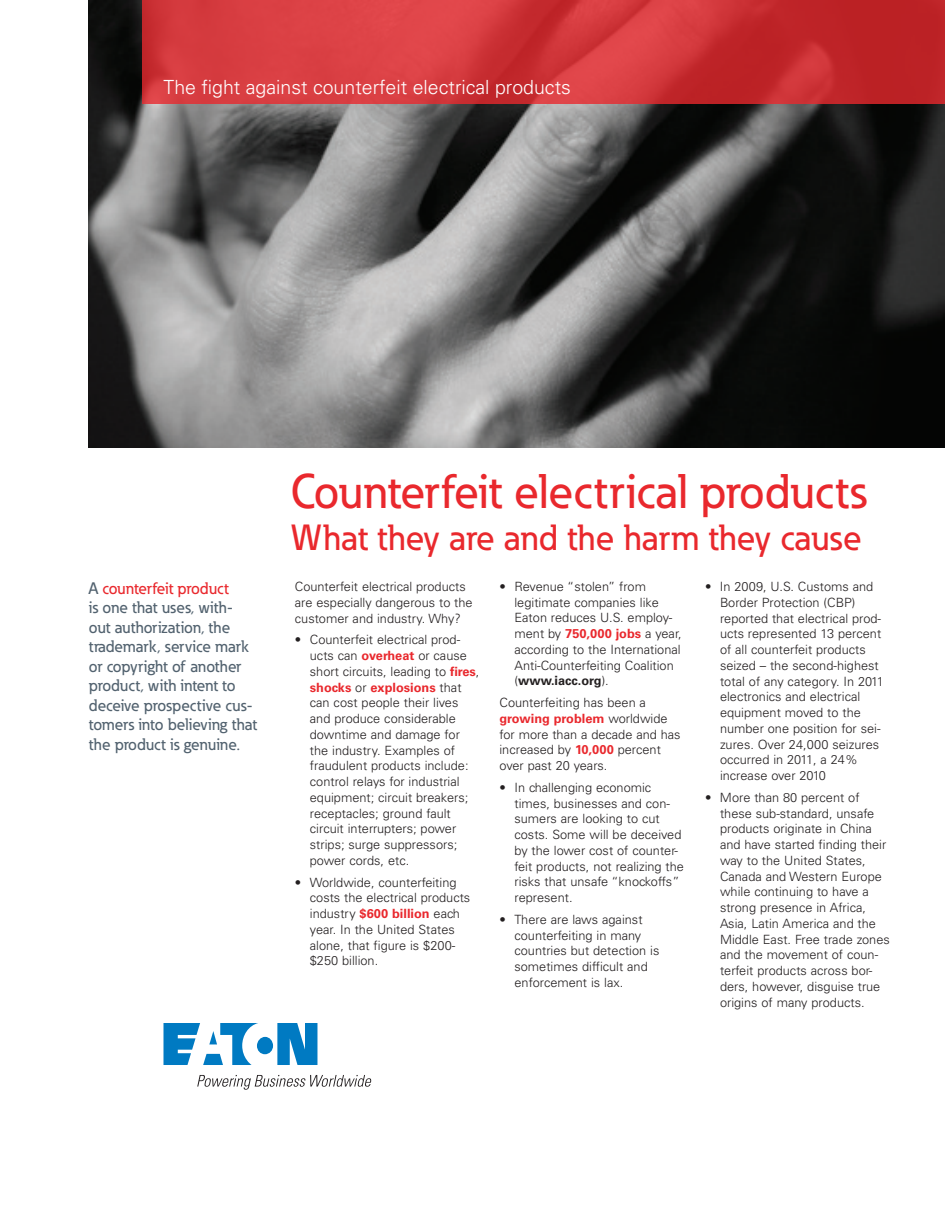
<style>
.page{position:relative;width:945px;height:1215px;background:#fff}
.page>*{position:absolute;margin:0;border:0;box-sizing:border-box;transform-origin:0 0}
.Headline{font:500 48px "Eaton";color:#e9282d}
.Headline-2{font:500 36px "Eaton";letter-spacing:.01em;color:#e9282d}
.Case_Study_Header{font:300 19.5px "Univers";color:#fff}
.Call_Out_Overview{font:500 16.5px/19.5px "Eaton";color:#52626f}
.Bullet_Point_Copy{font:300 12.75px/15.8px "Univers";color:#231f20}
.Body_Copy{font:300 12.75px/15.8px "Univers";color:#231f20}
.s1{color:#e9282d}
.s2{font-weight:700;color:#e9282d}
.s3{font-weight:700}
</style>
<div class="page">
<svg style="left:163px;top:1023px;width:154px;height:42px"></svg>
<svg style="left:197px;top:1075px;width:175px;height:15px"></svg>
<img style="left:89px;top:1px;width:856px;height:447px">
<svg style="left:142px;top:0;width:803px;height:104px;background:#cf3438"></svg>
<p class="Case_Study_Header" style="left:164px;top:76px;width:409px">The fight against counterfeit electrical products</p>
<p class="Headline" style="left:291px;top:461px;width:577px">Counterfeit electrical products</p>
<p class="Headline-2" style="left:291px;top:515px;width:573px">What they are and the harm they cause</p>
<p class="Call_Out_Overview" style="left:89px;top:578px;width:170px">A <span class="s1">counterfeit product<br></span>is one that uses, with&shy;out authorization, the trademark, service mark or copyright of another product, with intent to deceive prospective cus&shy;tomers into believing that the product is genuine.</p>
<p class="Body_Copy" style="left:295px;top:579px;width:179px">Counterfeit electrical products are especially dangerous to the customer and industry. Why?</p>
<p class="Bullet_Point_Copy" style="left:310px;top:632px;width:171px;text-indent:-15px">• Counterfeit electrical prod&shy;ucts can <span class="s2">overheat</span> or cause short circuits, leading to <span class="s2">fires</span>, <span class="s2">shocks</span> or <span class="s2">explosions</span> that can cost people their lives and produce considerable downtime and damage for the industry. Examples of fraudulent products include: control relays for industrial equipment; circuit breakers; receptacles; ground fault circuit interrupters; power strips; surge suppressors; power cords, etc.</p>
<p class="Bullet_Point_Copy" style="left:310px;top:874px;width:162px;text-indent:-15px">• Worldwide, counterfeiting costs the electrical products industry <span class="s2">$600 billion</span> each year. In the United States alone, that figure is $200- $250 billion.</p>
<p class="Bullet_Point_Copy" style="left:514px;top:578px;width:169px;text-indent:-15px">• Revenue “stolen” from legitimate companies like<br>Eaton reduces U.S. employ&shy;ment by <span class="s2">750,000 jobs</span> a year, according to the International<br>Anti-Counterfeiting Coalition (<span class="s3">www.iacc.org</span>).</p>
<p class="Body_Copy" style="left:500px;top:695px;width:183px">Counterfeiting has been a <span class="s2">growing problem</span> worldwide for more than a decade and has increased by <span class="s2">10,000</span> percent over past 20 years.</p>
<p class="Bullet_Point_Copy" style="left:514px;top:779px;width:171px;text-indent:-15px">• In challenging economic times, businesses and con&shy;sumers are looking to cut costs. Some will be deceived by the lower cost of counter&shy;feit products, not realizing the risks that unsafe “knockoffs” represent.</p>
<p class="Bullet_Point_Copy" style="left:514px;top:911px;width:146px;text-indent:-15px">• There are laws against counterfeiting in many countries but detection is sometimes difficult and enforcement is lax.</p>
<p class="Bullet_Point_Copy" style="left:720px;top:579px;width:166px;text-indent:-15px">• In 2009, U.S. Customs and<br>Border Protection (CBP) reported that electrical prod&shy;ucts represented 13 percent of all counterfeit products seized – the second-highest total of any category. In 2011 electronics and electrical equipment moved to the number one position for sei&shy;zures. Over 24,000 seizures occurred in 2011, a 24% increase over 2010</p>
<p class="Bullet_Point_Copy" style="left:720px;top:790px;width:171px;text-indent:-15px">• More than 80 percent of these sub-standard, unsafe products originate in China and have started finding their way to the United States,<br>Canada and Western Europe while continuing to have a strong presence in Africa,<br>Asia, Latin America and the<br>Middle East. Free trade zones and the movement of coun&shy;terfeit products across bor&shy;ders, however, disguise true origins of many products.</p>
</div>
